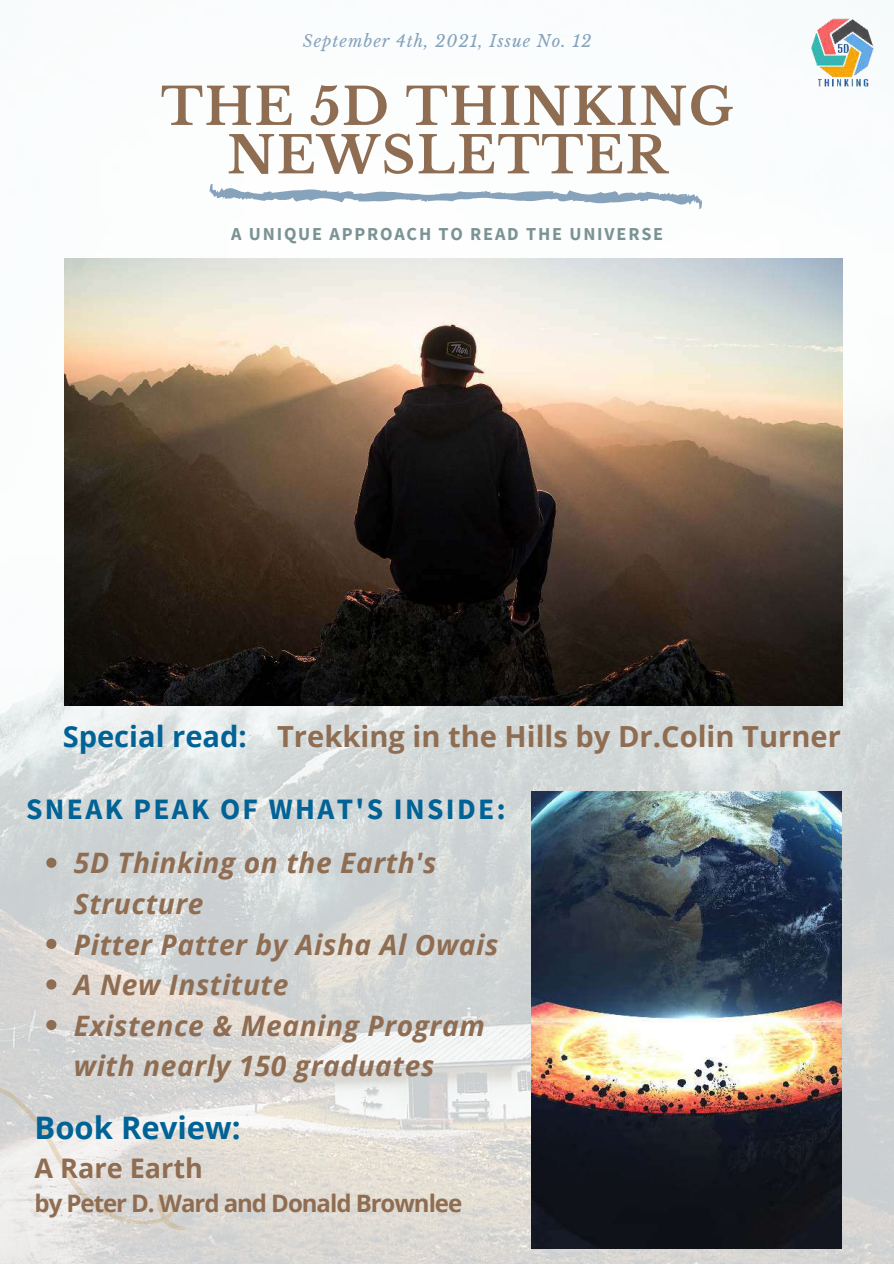
<style>
.page{position:relative;width:894px;height:1264px;background:#fff}
.page>*{position:absolute;margin:0;border:0;box-sizing:border-box;transform-origin:0 0}
.t1{font:700 51px/48.4px "Libre Baskerville";letter-spacing:.03em;color:#8f6d52;text-align:center}
.t2{font:700 31.05px "Open Sans";color:#016296}
.t3{font:700 29.55px "Source Sans Pro";letter-spacing:.08em;color:#016296}
.t4{font:700 29.1px "Open Sans";color:#8f6d52}
.t5{font:italic 700 28.2px/40.5px "Open Sans";letter-spacing:.02em;color:#8f6d52}
.t6{font:700 27px "Open Sans";color:#8f6d52}
.t7{font:700 24px "Open Sans";letter-spacing:-.045em;color:#8f6d52}
.t8{font:700 18.15px "Source Sans Pro";letter-spacing:.1em;color:#7b9394}
.t9{font:italic 16.5px "Libre Baskerville";letter-spacing:.06em;color:#87a2bb}
.s1{color:#016296}
</style>
<div class="page">
<img style="left:0;top:258px;width:893px;height:1005px">
<img style="left:65px;top:258px;width:776px;height:447px">
<img style="left:531px;top:791px;width:310px;height:457px">
<img style="left:811px;top:18px;width:63px;height:69px">
<svg style="left:46px;top:857px;width:10px;height:10px"></svg>
<svg style="left:46px;top:938px;width:10px;height:10px"></svg>
<svg style="left:46px;top:979px;width:10px;height:10px"></svg>
<svg style="left:46px;top:1019px;width:10px;height:11px"></svg>
<svg style="left:0;top:1082px;width:187px;height:148px"></svg>
<svg style="left:209px;top:184px;width:493px;height:25px"></svg>
<p class="t9" style="left:303px;top:31px;width:290px">September 4th, 2021, Issue No. 12</p>
<h1 class="t1" style="left:161px;top:83px;width:574px">THE 5D THINKING<br>NEWSLETTER</h1>
<p class="t8" style="left:231px;top:221px;width:433px">A UNIQUE APPROACH TO READ THE UNIVERSE</p>
<p class="t4" style="left:63px;top:715px;width:779px"><span class="s1">Special read:</span> Trekking in the Hills by Dr.Colin Turner</p>
<p class="t3" style="left:26px;top:789px;width:481px">SNEAK PEAK OF WHAT'S INSIDE:</p>
<p class="t5" style="left:74px;top:842px;width:426px">5D Thinking on the Earth's<br>Structure<br>Pitter Patter by Aisha Al Owais<br>A New Institute<br>Existence &amp; Meaning Program with nearly 150 graduates</p>
<p class="t2" style="left:35px;top:1105px;width:207px">Book Review:</p>
<p class="t6" style="left:35px;top:1149px;width:170px">A Rare Earth</p>
<p class="t7" style="left:35px;top:1186px;width:429px">by Peter D. Ward and Donald Brownlee</p>
</div>
